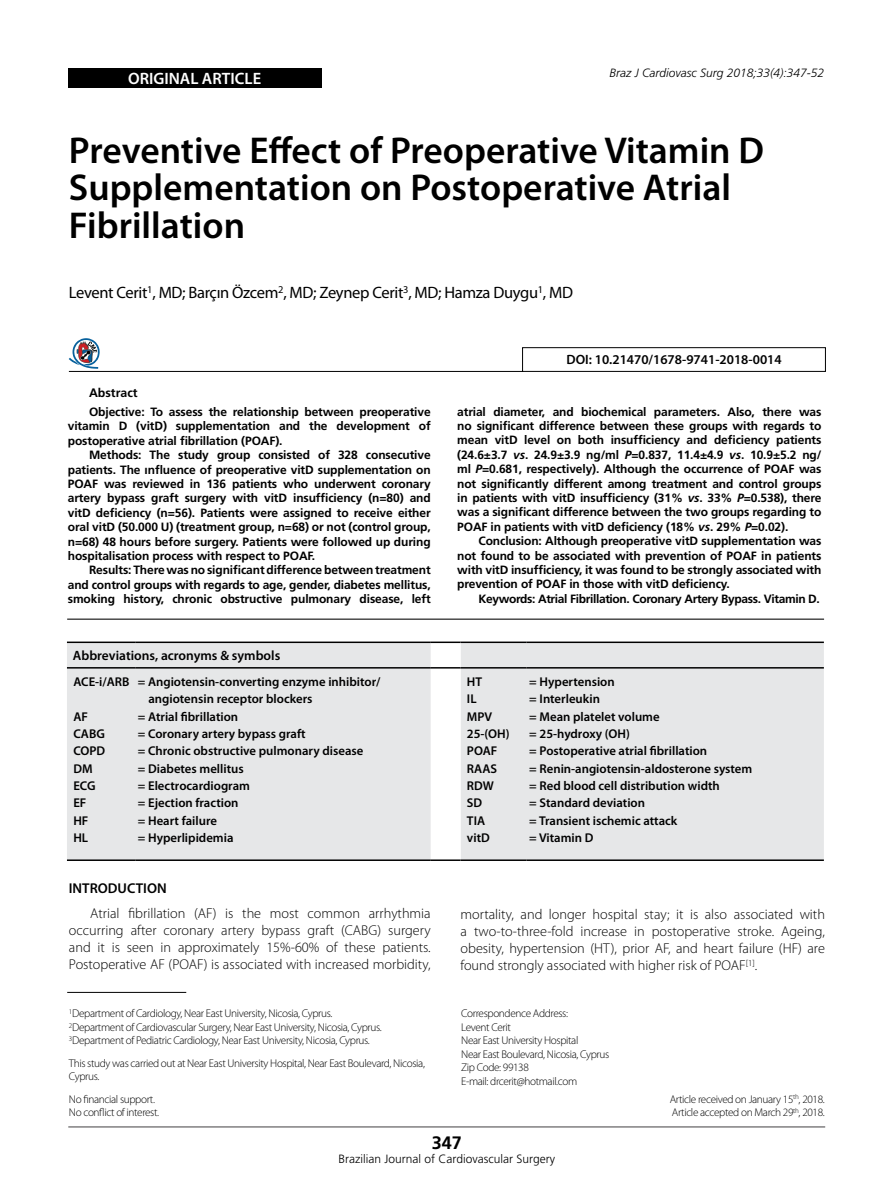
<style>
.page{position:relative;width:893px;height:1191px;background:#fff}
.page>*{position:absolute;margin:0;border:0;box-sizing:border-box;transform-origin:0 0}
.t1{font:600 37.5px/37.5px "Myriad Pro";color:#000}
.t2{font:700 18px "Frutiger";color:#000}
.t3{font:16.5px "Myriad Pro";letter-spacing:-.02em;color:#000}
.t4{font:600 16.5px "Myriad Pro";color:#fff}
.t5{font:300 14.25px/17.1px "Myriad Pro";color:#000;text-align:justify}
.t6{font:600 14.25px "Myriad Pro";color:#000}
.t7{font:600 13.5px "Myriad Pro";color:#000}
.t8{font:600 12.75px/17.4px "Myriad Pro";color:#000}
.t9{font:700 12.3px "Frutiger";color:#000}
.t10{font:700 12px/14.4px "Frutiger";letter-spacing:-.01em;color:#000;text-align:justify}
.t11{font:700 12px "Frutiger";letter-spacing:-.03em;color:#000}
.t12{font:300 12px "Frutiger";color:#000}
.t13{font:italic 300 12px "Frutiger";color:#000}
.t14{font:300 11.25px/13.5px "Myriad Pro";letter-spacing:-.035em;color:#000}
.s1{font-style:italic}
</style>
<div class="page">
<hr style="left:68px;top:1126px;width:757px;height:1px;background:#414042">
<div style="left:68px;top:68px;width:253px;height:20px;background:#000"></div>
<hr style="left:67px;top:618px;width:757px;height:1px;background:#000">
<hr style="left:69px;top:371px;width:757px;height:1px;background:#000">
<div style="left:522px;top:347px;width:304px;height:25px;border:1px solid #000"></div>
<hr style="left:67px;top:992px;width:119px;height:1px;background:#000">
<svg style="left:69px;top:338px;width:31px;height:31px"></svg>
<img style="left:77px;top:342px;width:15px;height:21px">
<div style="left:67px;top:643px;width:757px;height:216px;background:#e6e7e8"></div>
<svg style="left:431px;top:643px;width:30px;height:216px"></svg>
<hr style="left:67px;top:641px;width:68px;height:2px;background:#000">
<hr style="left:135px;top:641px;width:296px;height:2px;background:#000">
<hr style="left:431px;top:641px;width:30px;height:2px;background:#000">
<hr style="left:461px;top:641px;width:66px;height:2px;background:#000">
<hr style="left:527px;top:641px;width:297px;height:2px;background:#000">
<hr style="left:67px;top:667px;width:68px;height:1px;background:#000">
<hr style="left:135px;top:667px;width:296px;height:1px;background:#000">
<hr style="left:431px;top:667px;width:30px;height:1px;background:#000">
<hr style="left:461px;top:667px;width:66px;height:1px;background:#000">
<hr style="left:527px;top:667px;width:297px;height:1px;background:#000">
<hr style="left:67px;top:859px;width:68px;height:2px;background:#000">
<hr style="left:135px;top:859px;width:296px;height:2px;background:#000">
<hr style="left:431px;top:859px;width:30px;height:2px;background:#000">
<hr style="left:461px;top:859px;width:66px;height:2px;background:#000">
<hr style="left:527px;top:859px;width:297px;height:2px;background:#000">
<h3 class="t4" style="left:128px;top:69px;width:135px">ORIGINAL ARTICLE</h3>
<p class="t13" style="left:609px;top:66px;width:216px">Braz J Cardiovasc Surg 2018;33(4):347-52</p>
<h1 class="t1" style="left:69px;top:132px;width:697px">Preventive Effect of Preoperative Vitamin D<br>Supplementation on Postoperative Atrial<br>Fibrillation</h1>
<h3 class="t3" style="left:69px;top:284px;width:506px">Levent Cerit<sup>1</sup>, MD; Barçın Özcem<sup>2</sup>, MD; Zeynep Cerit<sup>3</sup>, MD; Hamza Duygu<sup>1</sup>, MD</h3>
<p class="t9" style="left:89px;top:386px;width:50px">Abstract</p>
<p class="t10" style="left:68px;top:404px;width:364px;text-indent:21px">Objective: To assess the relationship between preoperative vitamin D (vitD) supplementation and the development of postoperative atrial fibrillation (POAF).</p>
<p class="t10" style="left:68px;top:447px;width:364px;text-indent:21px">Methods: The study group consisted of 328 consecutive patients. The ınfluence of preoperative vitD supplementation on POAF was reviewed in 136 patients who underwent coronary artery bypass graft surgery with vitD insufficiency (n=80) and vitD deficiency (n=56). Patients were assigned to receive either oral vitD (50.000 U) (treatment group, n=68) or not (control group, n=68) 48 hours before surgery. Patients were followed up during hospitalisation process with respect to POAF.</p>
<p class="t10" style="left:68px;top:563px;width:364px;text-indent:21px">Results: There was no significant difference between treatment and control groups with regards to age, gender, diabetes mellitus, smoking history, chronic obstructive pulmonary disease, left</p>
<p class="t7" style="left:73px;top:648px;width:209px">Abbreviations, acronyms &amp; symbols</p>
<p class="t8" style="left:73px;top:673px;width:58px">ACE-i/ARB</p>
<p class="t8" style="left:73px;top:708px;width:33px">AF<br>CABG<br>COPD<br>DM<br>ECG<br>EF<br>HF<br>HL</p>
<p class="t8" style="left:138px;top:673px;width:244px">= Angiotensin-converting enzyme inhibitor/</p>
<p class="t8" style="left:148px;top:690px;width:166px">angiotensin receptor blockers</p>
<p class="t8" style="left:138px;top:708px;width:102px">= Atrial fibrillation</p>
<p class="t8" style="left:138px;top:725px;width:169px">= Coronary artery bypass graft</p>
<p class="t8" style="left:138px;top:742px;width:227px">= Chronic obstructive pulmonary disease</p>
<p class="t8" style="left:138px;top:760px;width:107px">= Diabetes mellitus</p>
<p class="t8" style="left:138px;top:777px;width:114px">= Electrocardiogram</p>
<p class="t8" style="left:138px;top:794px;width:102px">= Ejection fraction</p>
<p class="t8" style="left:138px;top:812px;width:81px">= Heart failure</p>
<p class="t8" style="left:138px;top:829px;width:97px">= Hyperlipidemia</p>
<p class="t7" style="left:566px;top:352px;width:217px">DOI: 10.21470/1678-9741-2018-0014</p>
<p class="t10" style="left:457px;top:404px;width:366px">atrial diameter, and biochemical parameters. Also, there was no significant difference between these groups with regards to mean vitD level on both insufficiency and deficiency patients (24.6±3.7 <span class="s1">vs</span>. 24.9±3.9 ng/ml <span class="s1">P</span>=0.837, 11.4±4.9 <span class="s1">vs</span>. 10.9±5.2 ng/ ml <span class="s1">P</span>=0.681, respectively). Although the occurrence of POAF was not significantly different among treatment and control groups in patients with vitD insufficiency (31% <span class="s1">vs</span>. 33% <span class="s1">P</span>=0.538), there was a significant difference between the two groups regarding to POAF in patients with vitD deficiency (18% <span class="s1">vs</span>. 29% <span class="s1">P</span>=0.02).</p>
<p class="t10" style="left:457px;top:533px;width:366px;text-indent:21px">Conclusion: Although preoperative vitD supplementation was not found to be associated with prevention of POAF in patients with vitD insufficiency, it was found to be strongly associated with prevention of POAF in those with vitD deficiency.</p>
<p class="t11" style="left:478px;top:591px;width:343px">Keywords: Atrial Fibrillation. Coronary Artery Bypass. Vitamin D.</p>
<p class="t8" style="left:467px;top:673px;width:44px">HT<br>IL<br>MPV<br>25-(OH)<br>POAF<br>RAAS<br>RDW<br>SD<br>TIA vitD</p>
<p class="t8" style="left:529px;top:673px;width:224px">= Hypertension<br>= Interleukin<br>= Mean platelet volume<br>= 25-hydroxy (OH)<br>= Postoperative atrial fibrillation<br>= Renin-angiotensin-aldosterone system = Red blood cell distribution width<br>= Standard deviation<br>= Transient ischemic attack<br>= Vitamin D</p>
<p class="t6" style="left:69px;top:880px;width:99px">INTRODUCTION</p>
<p class="t5" style="left:69px;top:905px;width:363px;text-indent:21px">Atrial fibrillation (AF) is the most common arrhythmia occurring after coronary artery bypass graft (CABG) surgery and it is seen in approximately 15%-60% of these patients.<br>Postoperative AF (POAF) is associated with increased morbidity,</p>
<p class="t5" style="left:461px;top:906px;width:366px">mortality, and longer hospital stay; it is also associated with a two-to-three-fold increase in postoperative stroke. Ageing, obesity, hypertension (HT), prior AF, and heart failure (HF) are found strongly associated with higher risk of POAF<sup>[1]</sup>.</p>
<p class="t14" style="left:69px;top:1007px;width:314px"><sup>1</sup>Department of Cardiology, Near East University, Nicosia, Cyprus.<br><sup>2</sup>Department of Cardiovascular Surgery, Near East University, Nicosia, Cyprus.<br><sup>3</sup>Department of Pediatric Cardiology, Near East University, Nicosia, Cyprus.</p>
<p class="t14" style="left:69px;top:1056px;width:358px">This study was carried out at Near East University Hospital, Near East Boulevard, Nicosia,<br>Cyprus.</p>
<p class="t14" style="left:69px;top:1092px;width:92px">No financial support.<br>No conflict of interest.</p>
<p class="t14" style="left:461px;top:1007px;width:150px">Correspondence Address:<br>Levent Cerit<br>Near East University Hospital<br>Near East Boulevard, Nicosia, Cyprus<br>Zip Code: 99138<br>E-mail: drcerit@hotmail.com</p>
<h2 class="t2" style="left:432px;top:1132px;width:32px">347</h2>
<p class="t12" style="left:338px;top:1152px;width:218px">Brazilian Journal of Cardiovascular Surgery</p>
<p class="t14" style="left:670px;top:1092px;width:156px">Article received on January 15<sup>th</sup>, 2018.<br>Article accepted on March 29<sup>th</sup>, 2018.</p>
</div>
